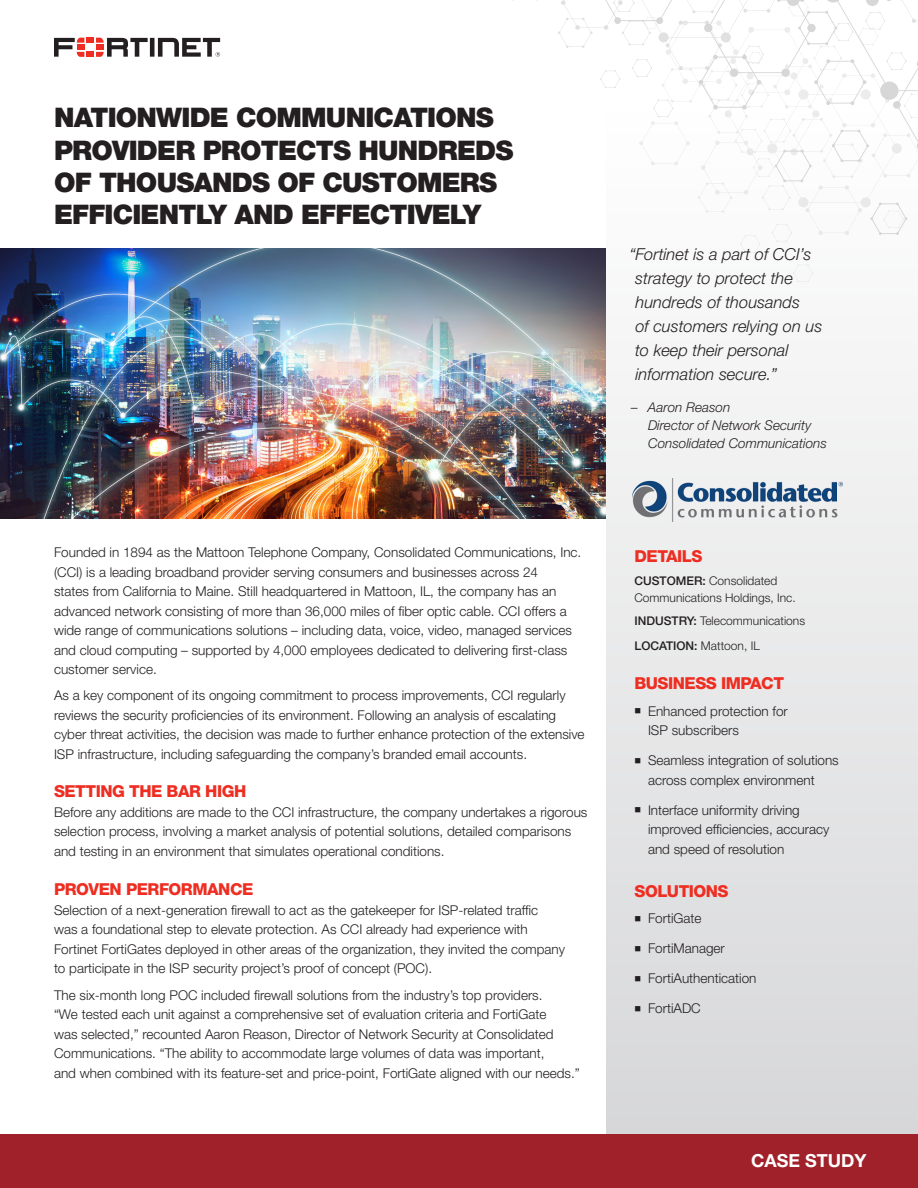
<style>
.page{position:relative;width:918px;height:1188px;background:#fff}
.page>*{position:absolute;margin:0;border:0;box-sizing:border-box;transform-origin:0 0}
.Main_Title{font:900 27px/32.4px "Helvetica Neue LT Pro";letter-spacing:-.03em;color:#231f20}
.t1{font:700 18px "Helvetica Neue LT Pro";color:#fff}
.INSET_QUOTE{font:italic 300 16.5px/24px "Helvetica Neue LT Pro";color:#231f20}
.Body_Copy_SUBHEAD__R{font:800 16.5px "Helvetica Neue LT Pro";letter-spacing:-.03em;color:#ee2e22}
.SIDEBAR_SUBHEAD__RED{font:800 16.5px "Helvetica Neue LT Pro";letter-spacing:-.03em;color:#ee2e22}
.Body_Copy{font:300 13.5px/19.5px "Helvetica Neue LT Pro";color:#231f20}
.Body_Copy_SUBHEAD__R-2{font:300 13.5px/19.5px "Helvetica Neue LT Pro";color:#231f20}
.SIDE_BAR_TEXT_Bullet{font:300 13.5px/19.5px "Helvetica Neue LT Pro";color:#231f20}
.INSET_QUOTE_-_NAME{font:italic 300 13.5px/18px "Helvetica Neue LT Pro";color:#231f20}
.Body_Copy-2{font:300 12px/16.5px "Helvetica Neue LT Pro";color:#231f20}
.s1{font-weight:500}
</style>
<div class="page">
<div style="left:0;top:1134px;width:918px;height:54px;background:#a02129"></div>
<div style="left:86px;top:38px;width:8px;height:5px;background:#ee2e22"></div>
<div style="left:86px;top:52px;width:8px;height:5px;background:#ee2e22"></div>
<svg style="left:54px;top:38px;width:30px;height:19px"></svg>
<svg style="left:96px;top:38px;width:124px;height:19px"></svg>
<svg style="left:558px;top:0;width:360px;height:249px"></svg>
<div style="left:606px;top:108px;width:312px;height:1026px;background:linear-gradient(to bottom,#fefefe,#d7d7d9)"></div>
<img style="left:0;top:249px;width:606px;height:270px">
<img style="left:632px;top:478px;width:210px;height:44px">
<p class="Main_Title" style="left:54px;top:101px;width:461px">NATIONWIDE COMMUNICATIONS<br>PROVIDER PROTECTS HUNDREDS<br>OF THOUSANDS OF CUSTOMERS<br>EFFICIENTLY AND EFFECTIVELY</p>
<p class="Body_Copy" style="left:54px;top:542px;width:529px">Founded in 1894 as the Mattoon Telephone Company, Consolidated Communications, Inc. (CCI) is a leading broadband provider serving consumers and businesses across 24<br>states from California to Maine. Still headquartered in Mattoon, IL, the company has an advanced network consisting of more than 36,000 miles of fiber optic cable. CCI offers a wide range of communications solutions – including data, voice, video, managed services and cloud computing – supported by 4,000 employees dedicated to delivering first-class customer service.</p>
<p class="Body_Copy" style="left:54px;top:686px;width:532px">As a key component of its ongoing commitment to process improvements, CCI regularly reviews the security proficiencies of its environment. Following an analysis of escalating cyber threat activities, the decision was made to further enhance protection of the extensive ISP infrastructure, including safeguarding the company’s branded email accounts.</p>
<p class="Body_Copy_SUBHEAD__R" style="left:54px;top:781px;width:194px">SETTING THE BAR HIGH</p>
<p class="Body_Copy_SUBHEAD__R-2" style="left:54px;top:802px;width:535px">Before any additions are made to the CCI infrastructure, the company undertakes a rigorous selection process, involving a market analysis of potential solutions, detailed comparisons and testing in an environment that simulates operational conditions.</p>
<p class="Body_Copy_SUBHEAD__R" style="left:54px;top:880px;width:201px">PROVEN PERFORMANCE</p>
<p class="Body_Copy_SUBHEAD__R-2" style="left:54px;top:900px;width:513px">Selection of a next-generation firewall to act as the gatekeeper for ISP-related traffic<br>was a foundational step to elevate protection. As CCI already had experience with Fortinet FortiGates deployed in other areas of the organization, they invited the company to participate in the ISP security project’s proof of concept (POC).</p>
<p class="Body_Copy" style="left:54px;top:985px;width:527px">The six-month long POC included firewall solutions from the industry’s top providers.<br>“We tested each unit against a comprehensive set of evaluation criteria and FortiGate<br>was selected,” recounted Aaron Reason, Director of Network Security at Consolidated Communications. “The ability to accommodate large volumes of data was important,<br>and when combined with its feature-set and price-point, FortiGate aligned with our needs.”</p>
<p class="INSET_QUOTE" style="left:635px;top:242px;width:189px;text-indent:-6px">“Fortinet is a part of CCI’s strategy to protect the hundreds of thousands<br>of customers relying on us to keep their personal information secure.”</p>
<p class="INSET_QUOTE_-_NAME" style="left:631px;top:398px;width:101px">– Aaron Reason</p>
<p class="INSET_QUOTE_-_NAME" style="left:648px;top:416px;width:181px">Director of Network Security<br>Consolidated Communications</p>
<p class="SIDEBAR_SUBHEAD__RED" style="left:634px;top:546px;width:69px">DETAILS</p>
<p class="Body_Copy-2" style="left:634px;top:572px;width:163px"><span class="s1">CUSTOMER:</span> Consolidated<br>Communications Holdings, Inc.</p>
<p class="Body_Copy-2" style="left:634px;top:612px;width:172px"><span class="s1">INDUSTRY:</span> Telecommunications</p>
<p class="Body_Copy-2" style="left:634px;top:637px;width:127px"><span class="s1">LOCATION:</span> Mattoon, IL</p>
<p class="SIDEBAR_SUBHEAD__RED" style="left:634px;top:674px;width:151px">BUSINESS IMPACT</p>
<p class="SIDE_BAR_TEXT_Bullet" style="left:648px;top:701px;width:141px;text-indent:-14px">■ Enhanced protection for<br>ISP subscribers</p>
<p class="SIDE_BAR_TEXT_Bullet" style="left:648px;top:750px;width:192px;text-indent:-14px">■ Seamless integration of solutions across complex environment</p>
<p class="SIDE_BAR_TEXT_Bullet" style="left:648px;top:800px;width:183px;text-indent:-14px">■ Interface uniformity driving improved efficiencies, accuracy and speed of resolution</p>
<p class="SIDEBAR_SUBHEAD__RED" style="left:634px;top:881px;width:96px">SOLUTIONS</p>
<p class="SIDE_BAR_TEXT_Bullet" style="left:634px;top:908px;width:69px">■ FortiGate</p>
<p class="SIDE_BAR_TEXT_Bullet" style="left:634px;top:938px;width:92px">■ FortiManager</p>
<p class="SIDE_BAR_TEXT_Bullet" style="left:634px;top:968px;width:124px">■ FortiAuthentication</p>
<p class="SIDE_BAR_TEXT_Bullet" style="left:634px;top:998px;width:68px">■ FortiADC</p>
<p class="t1" style="left:751px;top:1150px;width:117px">CASE STUDY</p>
</div>
